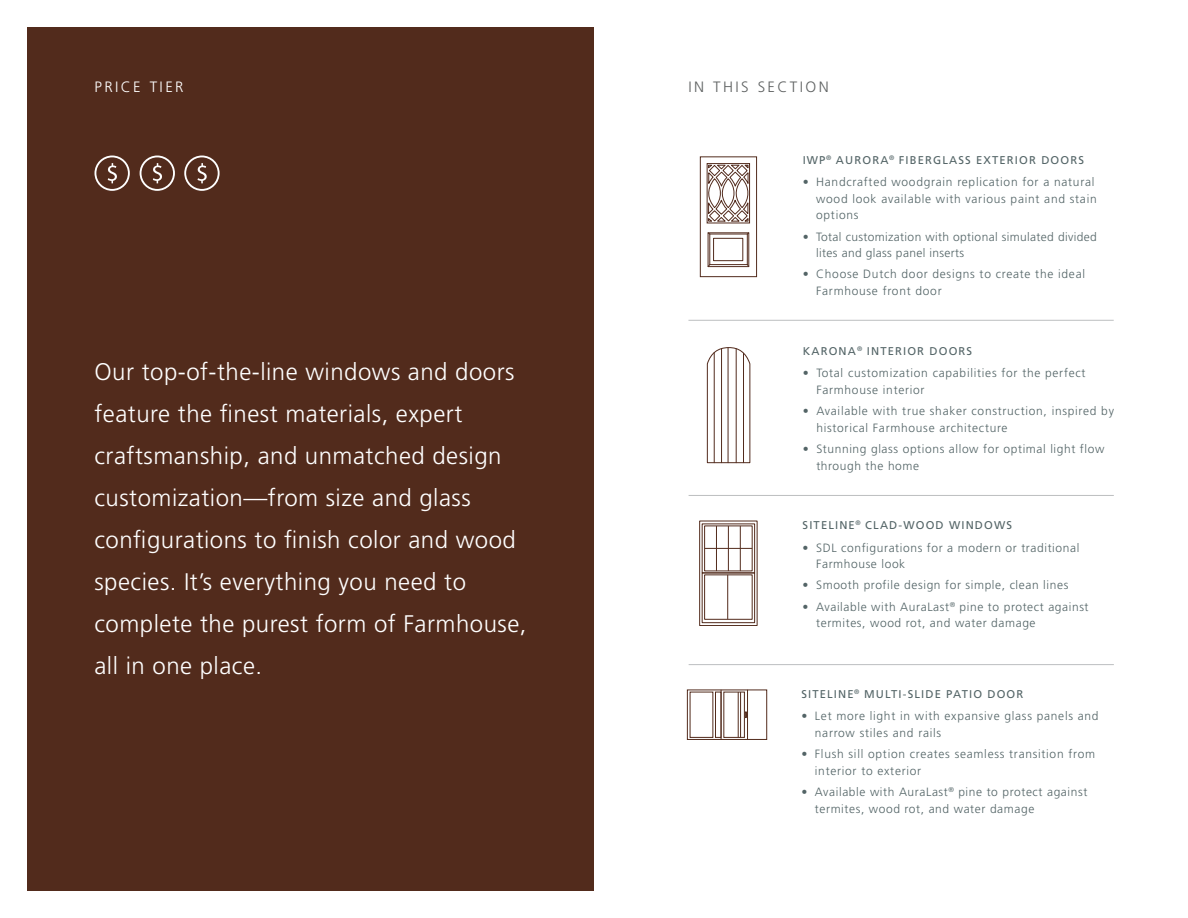
<style>
.page{position:relative;width:1188px;height:918px;background:#fff}
.page>*{position:absolute;margin:0;border:0;box-sizing:border-box;transform-origin:0 0}
.t1{font:300 24px/42px "Frutiger LT Std";letter-spacing:.02em;color:#fff}
.t2{font:300 15px "Frutiger LT Std";letter-spacing:.16em;color:#5e6161}
.t3{font:300 15px "Frutiger LT Std";letter-spacing:.16em;color:#fff}
.t4{font:300 12px/16.5px "Frutiger LT Std";letter-spacing:.06em;color:#536466}
.t5{font:300 12px/16.5px "Frutiger LT Std";letter-spacing:.03em;color:#536466}
.t6{font:11.25px "Frutiger LT Std";letter-spacing:.1em;color:#536466}
</style>
<div class="page">
<div style="left:27px;top:27px;width:567px;height:864px;background:#522b1c"></div>
<div style="left:184px;top:156px;width:36px;height:35px;border:2px solid #fff;border-radius:50%"></div>
<svg style="left:197px;top:163px;width:10px;height:20px"></svg>
<div style="left:95px;top:156px;width:35px;height:35px;border:2px solid #fff;border-radius:50%"></div>
<svg style="left:108px;top:163px;width:9px;height:20px"></svg>
<div style="left:140px;top:156px;width:35px;height:35px;border:2px solid #fff;border-radius:50%"></div>
<svg style="left:153px;top:163px;width:9px;height:20px"></svg>
<hr style="left:688px;top:320px;width:426px;height:1px;background:#bcbec0">
<hr style="left:689px;top:495px;width:425px;height:1px;background:#bcbec0">
<hr style="left:689px;top:664px;width:425px;height:1px;background:#bcbec0">
<div style="left:702px;top:573px;width:53px;height:50px;border:1px solid #522b1c"></div>
<div style="left:702px;top:524px;width:53px;height:49px;border:1px solid #522b1c"></div>
<div style="left:699px;top:521px;width:58px;height:105px;border:1px solid #522b1c"></div>
<div style="left:704px;top:574px;width:49px;height:46px;border:1px solid #522b1c"></div>
<hr style="left:727px;top:575px;width:1px;height:44px;background:#522b1c">
<hr style="left:716px;top:526px;width:1px;height:45px;background:#522b1c">
<hr style="left:728px;top:526px;width:1px;height:45px;background:#522b1c">
<hr style="left:740px;top:526px;width:1px;height:45px;background:#522b1c">
<hr style="left:705px;top:548px;width:47px;height:1px;background:#522b1c">
<div style="left:708px;top:233px;width:41px;height:34px;border:1px solid #522b1d"></div>
<hr style="left:747px;top:234px;width:1px;height:31px;background:#522b1d">
<hr style="left:710px;top:234px;width:37px;height:1px;background:#522b1d">
<hr style="left:710px;top:234px;width:1px;height:31px;background:#522b1d">
<hr style="left:710px;top:264px;width:37px;height:1px;background:#522b1d">
<div style="left:700px;top:157px;width:57px;height:120px;border:1px solid #522b1d"></div>
<div style="left:707px;top:163px;width:43px;height:60px;border:1px solid #522b1d"></div>
<div style="left:713px;top:238px;width:30px;height:23px;border:1px solid #522b1d"></div>
<svg style="left:706px;top:164px;width:44px;height:58px"></svg>
<div style="left:687px;top:690px;width:80px;height:50px;border:1px solid #522b1c"></div>
<div style="left:723px;top:692px;width:22px;height:46px;border:1px solid #522b1c"></div>
<div style="left:715px;top:692px;width:6px;height:46px;border:1px solid #522b1c"></div>
<hr style="left:721px;top:690px;width:1px;height:49px;background:#522b1c">
<hr style="left:747px;top:690px;width:1px;height:49px;background:#522b1c">
<hr style="left:740px;top:692px;width:1px;height:45px;background:#522b1c">
<hr style="left:738px;top:692px;width:1px;height:45px;background:#522b1c">
<svg style="left:745px;top:712px;width:2px;height:6px"></svg>
<svg style="left:707px;top:347px;width:43px;height:116px"></svg>
<hr style="left:714px;top:353px;width:1px;height:110px;background:#522b1d">
<hr style="left:721px;top:349px;width:1px;height:114px;background:#522b1d">
<hr style="left:743px;top:353px;width:1px;height:110px;background:#522b1d">
<hr style="left:736px;top:349px;width:1px;height:114px;background:#522b1d">
<hr style="left:728px;top:348px;width:1px;height:115px;background:#522b1d">
<p class="t3" style="left:94px;top:79px;width:91px">PRICE TIER</p>
<p class="t2" style="left:688px;top:79px;width:142px">IN THIS SECTION</p>
<p class="t1" style="left:94px;top:351px;width:434px">Our top-of-the-line windows and doors feature the finest materials, expert craftsmanship, and unmatched design customization—from size and glass configurations to finish color and wood species. It’s everything you need to complete the purest form of Farmhouse, all in one place.</p>
<p class="t6" style="left:803px;top:153px;width:283px">IWP<sup>®</sup> AURORA<sup>®</sup> FIBERGLASS EXTERIOR DOORS</p>
<p class="t4" style="left:816px;top:174px;width:282px;text-indent:-14px">• Handcrafted woodgrain replication for a natural wood look available with various paint and stain options</p>
<p class="t5" style="left:816px;top:228px;width:282px;text-indent:-14px">• Total customization with optional simulated divided lites and glass panel inserts</p>
<p class="t4" style="left:816px;top:266px;width:270px;text-indent:-14px">• Choose Dutch door designs to create the ideal<br>Farmhouse front door</p>
<p class="t6" style="left:803px;top:344px;width:171px">KARONA<sup>®</sup> INTERIOR DOORS</p>
<p class="t4" style="left:816px;top:365px;width:271px;text-indent:-14px">• Total customization capabilities for the perfect<br>Farmhouse interior</p>
<p class="t4" style="left:816px;top:403px;width:299px;text-indent:-14px">• Available with true shaker construction, inspired by historical Farmhouse architecture</p>
<p class="t4" style="left:816px;top:441px;width:290px;text-indent:-14px">• Stunning glass options allow for optimal light flow through the home</p>
<p class="t6" style="left:803px;top:519px;width:211px">SITELINE<sup>®</sup> CLAD-WOOD WINDOWS</p>
<p class="t4" style="left:816px;top:539px;width:265px;text-indent:-14px">• SDL configurations for a modern or traditional<br>Farmhouse look</p>
<p class="t4" style="left:803px;top:577px;width:267px">• Smooth profile design for simple, clean lines</p>
<p class="t4" style="left:816px;top:599px;width:274px;text-indent:-14px">• Available with AuraLast<sup>®</sup> pine to protect against termites, wood rot, and water damage</p>
<p class="t6" style="left:801px;top:687px;width:223px">SITELINE<sup>®</sup> MULTI-SLIDE PATIO DOOR</p>
<p class="t4" style="left:815px;top:708px;width:285px;text-indent:-14px">• Let more light in with expansive glass panels and narrow stiles and rails</p>
<p class="t4" style="left:815px;top:746px;width:282px;text-indent:-14px">• Flush sill option creates seamless transition from interior to exterior</p>
<p class="t4" style="left:815px;top:784px;width:274px;text-indent:-14px">• Available with AuraLast<sup>®</sup> pine to protect against termites, wood rot, and water damage</p>
</div>
